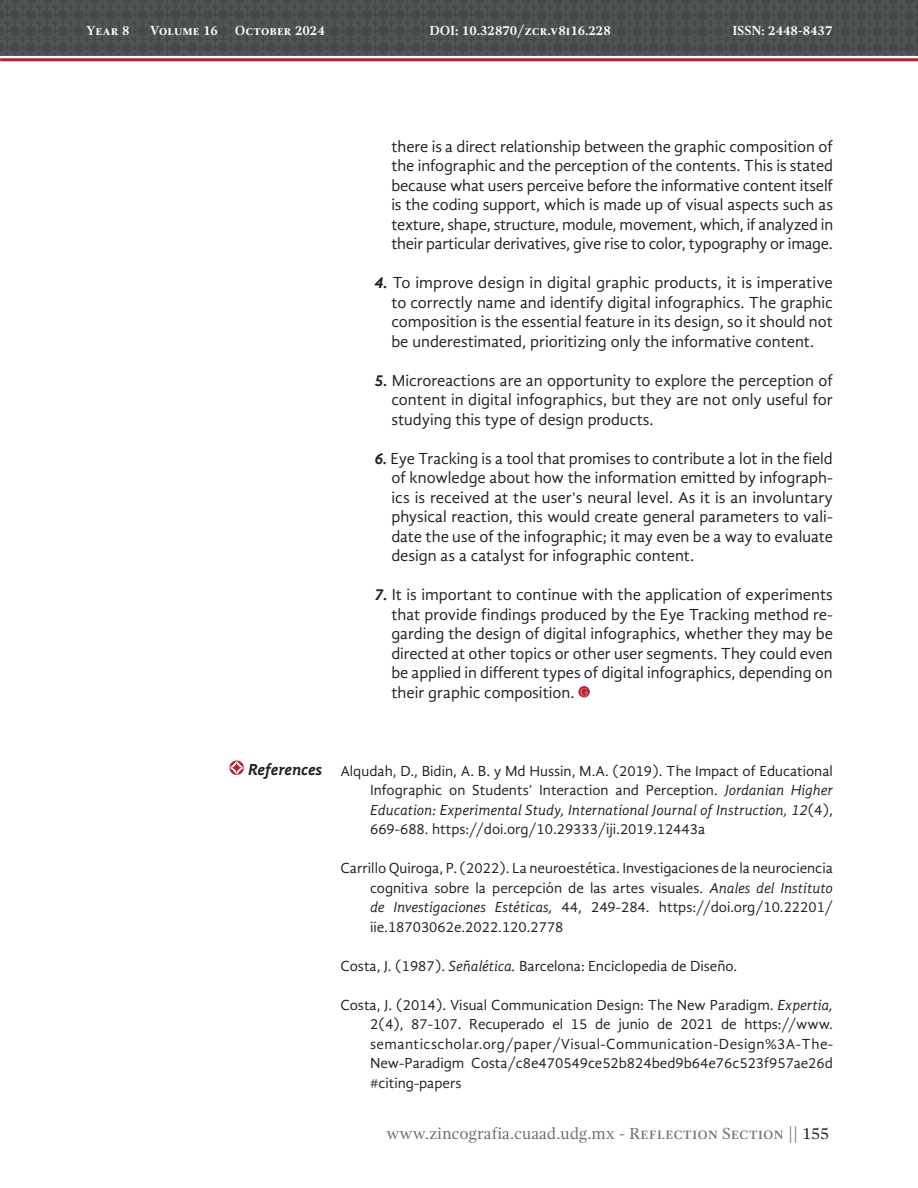
<style>
.page{position:relative;width:918px;height:1188px;background:#fff}
.page>*{position:absolute;margin:0;border:0;box-sizing:border-box;transform-origin:0 0}
.CUERPO{font:16.5px/19.5px "Gandhi Sans";color:#231f20;text-align:justify}
.t1{font:16.5px "Gandhi Serif";color:#6c6d70}
.ENCABEZADO_2{font:italic 700 16.5px "Gandhi Sans";letter-spacing:-.01em;color:#231f20}
.REFERENCIAS_TEXTO{font:15px/19.5px "Gandhi Sans";color:#231f20;text-align:justify}
.t2{font:700 13.5px "Gandhi Serif";color:#fff}
.s1{font-weight:700;font-style:italic}
.s2{font-style:italic}
.s3{color:#231f20}
</style>
<div class="page">
<div style="left:0;top:0;width:918px;height:56px;background:#4c4f50"></div>
<hr style="left:0;top:58px;width:918px;height:3px;background:#be1d2c">
<svg style="left:578px;top:686px;width:12px;height:12px"></svg>
<svg style="left:580px;top:688px;width:8px;height:9px"></svg>
<svg style="left:229px;top:760px;width:15px;height:15px"></svg>
<p class="t2" style="left:86px;top:23px;width:45px">Year 8</p>
<p class="t2" style="left:150px;top:23px;width:70px">Volume 16</p>
<p class="t2" style="left:235px;top:23px;width:91px">October 2024</p>
<p class="t2" style="left:429px;top:23px;width:183px">DOI: 10.32870/zcr.v8i16.228</p>
<p class="t2" style="left:732px;top:23px;width:102px">ISSN: 2448-8437</p>
<p class="CUERPO" style="left:391px;top:136px;width:443px">there is a direct relationship between the graphic composition of the infographic and the perception of the contents. This is stated because what users perceive before the informative content itself is the coding support, which is made up of visual aspects such as texture, shape, structure, module, movement, which, if analyzed in their particular derivatives, give rise to color, typography or image.</p>
<p class="CUERPO" style="left:391px;top:273px;width:443px;text-indent:-17px"><span class="s1">4.</span> To improve design in digital graphic products, it is imperative to correctly name and identify digital infographics. The graphic composition is the essential feature in its design, so it should not be underestimated, prioritizing only the informative content.</p>
<p class="CUERPO" style="left:391px;top:370px;width:443px;text-indent:-17px"><span class="s1">5.</span> Microreactions are an opportunity to explore the perception of content in digital infographics, but they are not only useful for studying this type of design products.</p>
<p class="CUERPO" style="left:391px;top:448px;width:443px;text-indent:-17px"><span class="s1">6.</span> Eye Tracking is a tool that promises to contribute a lot in the field of knowledge about how the information emitted by infograph&shy;ics is received at the user's neural level. As it is an involuntary physical reaction, this would create general parameters to vali&shy;date the use of the infographic; it may even be a way to evaluate design as a catalyst for infographic content.</p>
<p class="CUERPO" style="left:391px;top:585px;width:443px;text-indent:-17px"><span class="s1">7.</span> It is important to continue with the application of experiments that provide findings produced by the Eye Tracking method re&shy;garding the design of digital infographics, whether they may be directed at other topics or other user segments. They could even be applied in different types of digital infographics, depending on their graphic composition.</p>
<p class="ENCABEZADO_2" style="left:248px;top:760px;width:76px">References</p>
<p class="REFERENCIAS_TEXTO" style="left:370px;top:761px;width:464px;text-indent:-30px">Alqudah, D., Bidin, A. B. y Md Hussin, M.A. (2019). The Impact of Educational Infographic on Students’ Interaction and Perception. <span class="s2">Jordanian Higher Education: Experimental Study, International Journal of Instruction, 12</span>(4), 669-688. https://doi.org/10.29333/iji.2019.12443a</p>
<p class="REFERENCIAS_TEXTO" style="left:370px;top:858px;width:464px;text-indent:-30px">Carrillo Quiroga, P. (2022). La neuroestética. Investigaciones de la neurociencia cognitiva sobre la percepción de las artes visuales. <span class="s2">Anales del Instituto de Investigaciones Estéticas,</span> 44, 249-284. https://doi.org/10.22201/ iie.18703062e.2022.120.2778</p>
<p class="REFERENCIAS_TEXTO" style="left:340px;top:956px;width:398px">Costa, J. (1987). <span class="s2">Señalética.</span> Barcelona: Enciclopedia de Diseño.</p>
<p class="REFERENCIAS_TEXTO" style="left:370px;top:995px;width:465px;text-indent:-30px">Costa, J. (2014). Visual Communication Design: The New Paradigm. <span class="s2">Expertia, </span>2(4), 87-107. Recuperado el 15 de junio de 2021 de https://www. semanticscholar.org/paper/Visual-Communication-Design%3A-The-New-Paradigm Costa/c8e470549ce52b824bed9b64e76c523f957ae26d #citing-papers</p>
<p class="t1" style="left:386px;top:1124px;width:444px">www.zincografia.cuaad.udg.mx - Reflection Section || <span class="s3">155</span></p>
</div>
